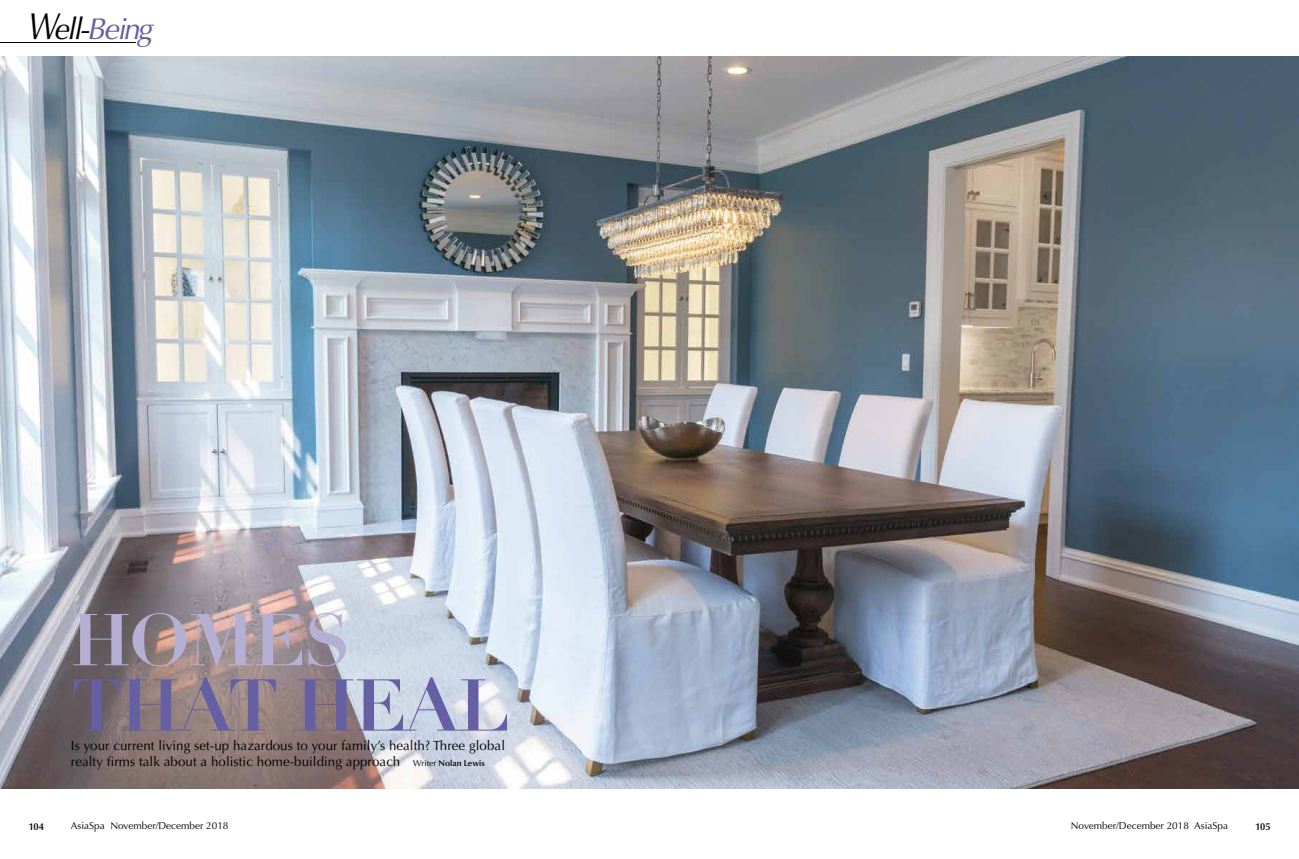
<style>
.page{position:relative;width:1299px;height:859px;background:#fff}
.page>*{position:absolute;margin:0;border:0;box-sizing:border-box;transform-origin:0 0}
.t1{font:700 72px "Didot LH";letter-spacing:-.02em;color:#655fa3}
.t2{font:700 72px "Didot LH";letter-spacing:-.02em;color:#b5b0d3}
.t3{font:italic 30px "Optima";letter-spacing:-.06em;color:#655fa3}
.t4{font:13.3px/16.2px "Optima";letter-spacing:.005em;color:#000}
.t5{font:10px "Optima";color:#000}
.t6{font:600 10px "Optima";color:#000}
.t7{font:600 8.6px "Optima";color:#000}
.s1{font-size:37.5px;color:#000}
.s2{color:#000}
.s3{font-weight:400}
</style>
<div class="page">
<img style="left:0;top:57px;width:1298px;height:731px">
<hr style="left:0;top:42px;width:136px;height:1px;background:#000">
<h2 class="t3" style="left:27px;top:11px;width:126px"><span class="s1">W</span><span class="s2">ell-</span>Being</h2>
<h1 class="t2" style="left:71px;top:595px;width:281px">HOMES</h1>
<h1 class="t1" style="left:71px;top:661px;width:440px">THAT HEAL</h1>
<p class="t4" style="left:71px;top:737px;width:435px">Is your current living set-up hazardous to your family’s health? Three global realty firms talk about a holistic home-building approach</p>
<p class="t7" style="left:413px;top:758px;width:73px"><span class="s3">Writer</span> Nolan Lewis</p>
<p class="t6" style="left:28px;top:820px;width:17px">104</p>
<p class="t5" style="left:71px;top:820px;width:159px">AsiaSpa November/December 2018</p>
<p class="t5" style="left:1070px;top:820px;width:159px">November/December 2018 AsiaSpa</p>
<p class="t6" style="left:1254px;top:820px;width:17px">105</p>
</div>
